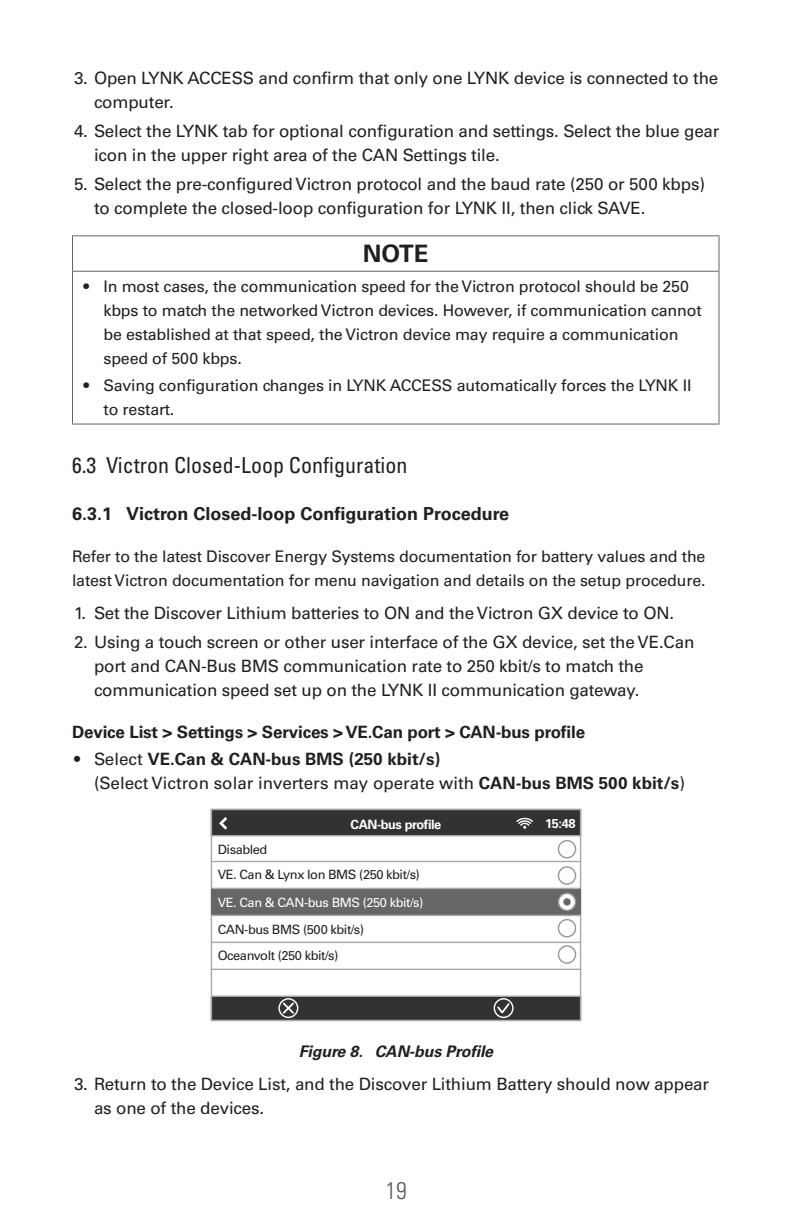
<style>
.page{position:relative;width:792px;height:1224px;background:#fff}
.page>*{position:absolute;margin:0;border:0;box-sizing:border-box;transform-origin:0 0}
.Warning_Header{font:700 24px "Univers LT Std";color:#231f20}
.t1{font:300 condensed 24px "Univers LT Std";color:#57585a}
.t2{font:condensed 22px "Univers LT Std";color:#231f20}
.t3{font:700 18px "Univers LT Std";color:#231f20}
.t4{font:17px/24px "Univers LT Std";letter-spacing:-.01em;color:#231f20}
.Paragraph_Title{font:700 17px "Univers LT Std";letter-spacing:-.01em;color:#231f20}
.Paragraph{font:16px/24px "Univers LT Std";letter-spacing:-.01em;color:#231f20}
.t5{font:italic 700 16px "Univers LT Std";letter-spacing:-.01em;color:#231f20}
.t6{font:12.8px/26.2px "Univers LT Std";letter-spacing:-.035em;color:#231f20}
.t7{font:700 12.8px "Univers LT Std";letter-spacing:-.035em;color:#fff}
.s1{font-weight:700}
.s2{color:#fff}
</style>
<div class="page">
<hr style="left:72px;top:271px;width:648px;height:1px;background:#636366">
<hr style="left:72px;top:272px;width:1px;height:152px;background:#636366">
<hr style="left:718px;top:272px;width:2px;height:152px;background:#636366">
<hr style="left:72px;top:424px;width:648px;height:1px;background:#636366">
<hr style="left:72px;top:235px;width:648px;height:1px;background:#636366">
<hr style="left:72px;top:236px;width:1px;height:35px;background:#636366">
<hr style="left:718px;top:236px;width:2px;height:35px;background:#636366">
<div style="left:211px;top:888px;width:370px;height:27px;background:#656668"></div>
<div style="left:211px;top:996px;width:370px;height:24px;background:#333132"></div>
<div style="left:211px;top:996px;width:370px;height:25px;border:1px solid #aaa8a9"></div>
<div style="left:211px;top:809px;width:370px;height:27px;background:#333132"></div>
<div style="left:211px;top:809px;width:370px;height:27px;border:1px solid #aaa8a9"></div>
<svg style="left:219px;top:817px;width:8px;height:12px"></svg>
<svg style="left:516px;top:818px;width:17px;height:11px"></svg>
<div style="left:558px;top:840px;width:18px;height:18px;border:1px solid #9a9799;border-radius:50%"></div>
<div style="left:558px;top:866px;width:18px;height:19px;border:1px solid #9a9799;border-radius:50%"></div>
<div style="left:558px;top:893px;width:18px;height:17px;background:#fff;border-radius:50%"></div>
<div style="left:558px;top:893px;width:18px;height:18px;border:1px solid #9a9799;border-radius:50%"></div>
<div style="left:558px;top:919px;width:18px;height:18px;border:1px solid #9a9799;border-radius:50%"></div>
<div style="left:558px;top:945px;width:18px;height:19px;border:1px solid #9a9799;border-radius:50%"></div>
<hr style="left:211px;top:861px;width:370px;height:1px;background:#aaa8a9">
<hr style="left:211px;top:888px;width:370px;height:1px;background:#aaa8a9">
<hr style="left:211px;top:915px;width:370px;height:1px;background:#aaa8a9">
<hr style="left:211px;top:942px;width:370px;height:1px;background:#aaa8a9">
<hr style="left:211px;top:969px;width:370px;height:1px;background:#aaa8a9">
<div style="left:278px;top:998px;width:20px;height:20px;border:1px solid #fff;border-radius:50%"></div>
<svg style="left:281px;top:1001px;width:15px;height:14px"></svg>
<div style="left:494px;top:998px;width:20px;height:20px;border:1px solid #fff;border-radius:50%"></div>
<svg style="left:496px;top:1002px;width:15px;height:13px"></svg>
<div style="left:563px;top:898px;width:8px;height:8px;background:#656668;border-radius:50%"></div>
<p class="t4" style="left:94px;top:66px;width:626px;text-indent:-20px">3. Open LYNK ACCESS and confirm that only one LYNK device is connected to the computer.</p>
<p class="t4" style="left:94px;top:119px;width:627px;text-indent:-20px">4. Select the LYNK tab for optional configuration and settings. Select the blue gear icon in the upper right area of the CAN Settings tile.</p>
<p class="t4" style="left:94px;top:172px;width:613px;text-indent:-20px">5. Select the pre-configured Victron protocol and the baud rate (250 or 500 kbps) to complete the closed-loop configuration for LYNK II, then click SAVE.</p>
<p class="Warning_Header" style="left:363px;top:239px;width:67px">NOTE</p>
<p class="Paragraph" style="left:104px;top:274px;width:600px;text-indent:-20px">• In most cases, the communication speed for the Victron protocol should be 250 kbps to match the networked Victron devices. However, if communication cannot be established at that speed, the Victron device may require a communication speed of 500 kbps.</p>
<p class="Paragraph" style="left:104px;top:373px;width:589px;text-indent:-20px">• Saving configuration changes in LYNK ACCESS automatically forces the LYNK II to restart.</p>
<p class="t2" style="left:72px;top:451px;width:337px">6.3 Victron Closed-Loop Configuration</p>
<p class="t3" style="left:72px;top:503px;width:439px">6.3.1 Victron Closed-loop Configuration Procedure</p>
<p class="Paragraph" style="left:72px;top:544px;width:635px">Refer to the latest Discover Energy Systems documentation for battery values and the latest Victron documentation for menu navigation and details on the setup procedure.</p>
<p class="t4" style="left:74px;top:601px;width:602px">1. Set the Discover Lithium batteries to ON and the Victron GX device to ON.</p>
<p class="t4" style="left:94px;top:630px;width:602px;text-indent:-20px">2. Using a touch screen or other user interface of the GX device, set the VE.Can port and CAN-Bus BMS communication rate to 250 kbit/s to match the communication speed set up on the LYNK II communication gateway.</p>
<p class="Paragraph_Title" style="left:72px;top:722px;width:515px">Device List &gt; Settings &gt; Services &gt; VE.Can port &gt; CAN-bus profile</p>
<p class="t4" style="left:94px;top:747px;width:593px;text-indent:-20px">• Select <span class="s1">VE.Can &amp; CAN-bus BMS (250 kbit/s)<br></span>(Select Victron solar inverters may operate with <span class="s1">CAN-bus BMS 500 kbit/s</span>)</p>
<p class="t7" style="left:351px;top:816px;width:92px">CAN-bus profile</p>
<p class="t7" style="left:545px;top:815px;width:32px">15:48</p>
<p class="t6" style="left:218px;top:837px;width:204px;line-height:25.2px">Disabled<br>VE. Can &amp; Lynx Ion BMS (250 kbit/s)</p>
<p class="t6" style="left:218px;top:890px;width:207px"><span class="s2">VE. Can &amp; CAN-bus BMS (250 kbit/s)<br></span>CAN-bus BMS (500 kbit/s)<br>Oceanvolt (250 kbit/s)</p>
<p class="t5" style="left:299px;top:1042px;width:196px">Figure 8. CAN-bus Profile</p>
<p class="t4" style="left:94px;top:1072px;width:617px;text-indent:-20px">3. Return to the Device List, and the Discover Lithium Battery should now appear as one of the devices.</p>
<h1 class="t1" style="left:385px;top:1176px;width:23px">19</h1>
</div>
